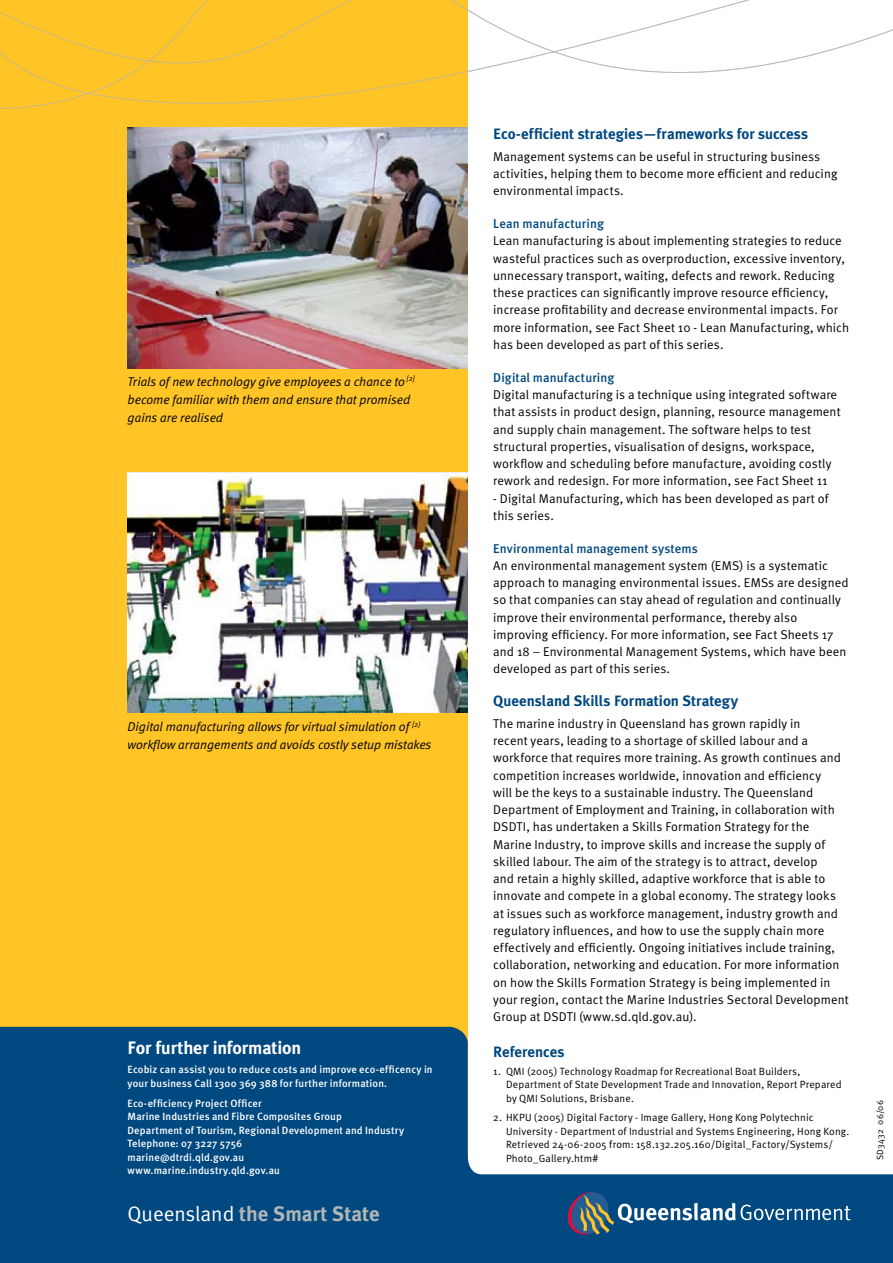
<style>
.page{position:relative;width:893px;height:1263px;background:#fff}
.page>*{position:absolute;margin:0;border:0;box-sizing:border-box;transform-origin:0 0}
.t1{font:700 20.85px "Meta Plus";color:#b2b4b6}
.t2{font:700 18px "Meta Plus";letter-spacing:-.01em;color:#fff}
.t3{font:700 15px "Meta Plus";color:#004880}
.t4{font:12.75px/17.2px "Meta Normal";letter-spacing:.01em;color:#000}
.t5{font:italic 12.75px/18px "Meta Normal";color:#000}
.t6{font:500 12.75px "Meta";letter-spacing:.005em;color:#004880}
.t7{font:10.5px/13.5px "Meta Normal";letter-spacing:.015em;color:#000}
.t8{font:500 10.5px/13.5px "Meta";letter-spacing:.015em;color:#fff}
.t9{font:9px "Meta Normal";letter-spacing:.035em;color:#000}
.s1{font-family:"Meta Normal";font-weight:400;color:#fff}
</style>
<div class="page">
<div style="left:0;top:0;width:468px;height:1263px;background:#ffc425"></div>
<svg style="left:0;top:0;width:893px;height:165px"></svg>
<img style="left:128px;top:128px;width:340px;height:240px">
<img style="left:128px;top:472px;width:340px;height:240px">
<svg style="left:0;top:1027px;width:893px;height:236px;fill:#004880"></svg>
<svg style="left:565px;top:1189px;width:285px;height:49px;background:#235c89"></svg>
<p class="t5" style="left:128px;top:372px;width:289px">Trials of new technology give employees a chance to <sup>[2] </sup>become familiar with them and ensure that promised gains are realised</p>
<p class="t5" style="left:128px;top:718px;width:305px">Digital manufacturing allows for virtual simulation of <sup>[2} </sup>workflow arrangements and avoids costly setup mistakes</p>
<h2 class="t2" style="left:128px;top:1037px;width:175px">For further information</h2>
<p class="t8" style="left:128px;top:1063px;width:307px">Ecobiz can assist you to reduce costs and improve eco-efficency in your business Call 1300 369 388 for further information.</p>
<p class="t8" style="left:128px;top:1096px;width:278px">Eco-efficiency Project Officer<br>Marine Industries and Fibre Composites Group<br>Department of Tourism, Regional Development and Industry Telephone: 07 3227 5756<br>marine@dtrdi.qld.gov.au<br>www.marine.industry.qld.gov.au</p>
<h1 class="t1" style="left:128px;top:1201px;width:254px"><span class="s1">Queensland</span> the Smart State</h1>
<p class="t3" style="left:493px;top:125px;width:316px">Eco-efficient strategies—frameworks for success</p>
<p class="t4" style="left:493px;top:148px;width:346px">Management systems can be useful in structuring business activities, helping them to become more efficient and reducing environmental impacts.</p>
<p class="t6" style="left:493px;top:216px;width:112px">Lean manufacturing</p>
<p class="t4" style="left:493px;top:232px;width:357px">Lean manufacturing is about implementing strategies to reduce wasteful practices such as overproduction, excessive inventory, unnecessary transport, waiting, defects and rework. Reducing these practices can significantly improve resource efficiency, increase profitability and decrease environmental impacts. For more information, see Fact Sheet 10 - Lean Manufacturing, which has been developed as part of this series.</p>
<p class="t6" style="left:493px;top:370px;width:123px">Digital manufacturing</p>
<p class="t4" style="left:493px;top:386px;width:349px">Digital manufacturing is a technique using integrated software that assists in product design, planning, resource management and supply chain management. The software helps to test structural properties, visualisation of designs, workspace, workflow and scheduling before manufacture, avoiding costly rework and redesign. For more information, see Fact Sheet 11</p>
<p class="t4" style="left:493px;top:489px;width:337px">- Digital Manufacturing, which has been developed as part of this series.</p>
<p class="t6" style="left:493px;top:541px;width:206px">Environmental management systems</p>
<p class="t4" style="left:493px;top:557px;width:357px">An environmental management system (EMS) is a systematic approach to managing environmental issues. EMSs are designed so that companies can stay ahead of regulation and continually improve their environmental performance, thereby also improving efficiency. For more information, see Fact Sheets 17 and 18 – Environmental Management Systems, which have been developed as part of this series.</p>
<p class="t3" style="left:493px;top:692px;width:247px">Queensland Skills Formation Strategy</p>
<p class="t4" style="left:493px;top:715px;width:357px">The marine industry in Queensland has grown rapidly in<br>recent years, leading to a shortage of skilled labour and a workforce that requires more training. As growth continues and competition increases worldwide, innovation and efficiency<br>will be the keys to a sustainable industry. The Queensland Department of Employment and Training, in collaboration with DSDTI, has undertaken a Skills Formation Strategy for the Marine Industry, to improve skills and increase the supply of skilled labour. The aim of the strategy is to attract, develop<br>and retain a highly skilled, adaptive workforce that is able to innovate and compete in a global economy. The strategy looks at issues such as workforce management, industry growth and regulatory influences, and how to use the supply chain more effectively and efficiently. Ongoing initiatives include training, collaboration, networking and education. For more information on how the Skills Formation Strategy is being implemented in your region, contact the Marine Industries Sectoral Development Group at DSDTI (www.sd.qld.gov.au).</p>
<p class="t3" style="left:493px;top:1043px;width:73px">References</p>
<p class="t7" style="left:506px;top:1064px;width:337px;text-indent:-13px">1. QMI (2005) Technology Roadmap for Recreational Boat Builders,<br>Department of State Development Trade and Innovation, Report Prepared by QMI Solutions, Brisbane.</p>
<p class="t7" style="left:506px;top:1111px;width:345px;text-indent:-13px">2. HKPU (2005) Digital Factory - Image Gallery, Hong Kong Polytechnic University - Department of Industrial and Systems Engineering, Hong Kong.<br>Retrieved 24-06-2005 from: 158.132.205.160/Digital_Factory/Systems/ Photo_Gallery.htm#</p>
<p class="t9" style="left:875px;top:1160px;width:62px;rotate:-90deg">SD3432 06/06</p>
</div>
